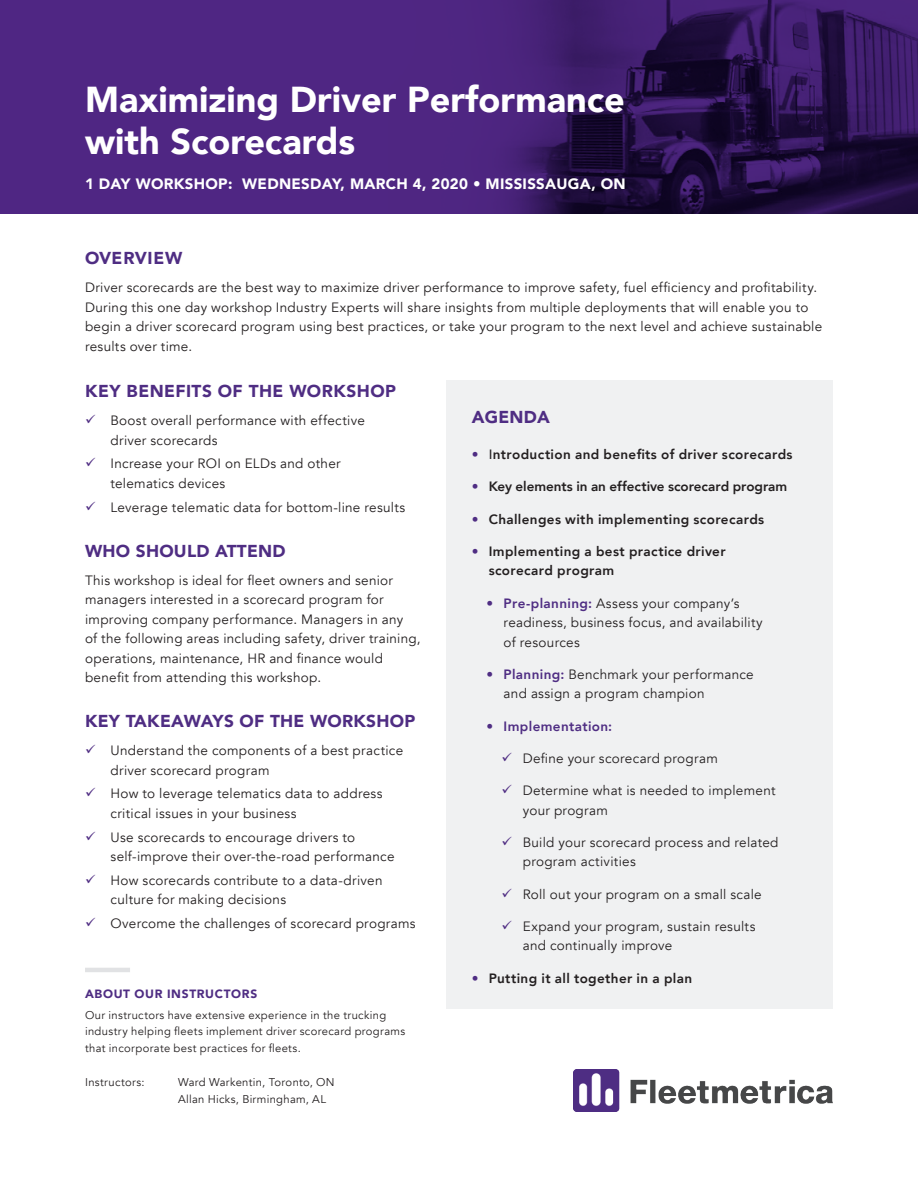
<style>
.page{position:relative;width:918px;height:1188px;background:#fff}
.page>*{position:absolute;margin:0;border:0;box-sizing:border-box;transform-origin:0 0}
.t1{font:900 36px/42px "Avenir";color:#fff}
.t2{font:900 17.25px "Avenir";letter-spacing:.015em;color:#4f2d83}
.t3{font:900 15px "Avenir";letter-spacing:.02em;color:#fff}
.Body_copy{font:13.5px/19.5px "Avenir";letter-spacing:.02em;color:#231f20}
.t4{font:800 13.5px/19.5px "Avenir";letter-spacing:.025em;color:#231f20}
.t5{font:800 13.5px "Avenir";letter-spacing:-.005em;color:#231f20}
.t6{font:800 13.5px "Avenir";letter-spacing:.025em;color:#4f2d83}
.t7{font:900 12px "Avenir";letter-spacing:.055em;color:#4f2d83}
.Body_copy-2{font:11.25px/16.5px "Avenir";letter-spacing:.03em;color:#231f20}
.s1{font-weight:500;color:#4f2d83}
.s2{font-weight:500}
.s3{color:#4f2d83}
.s4{font-weight:800;color:#4f2d83}
</style>
<div class="page">
<img style="left:0;top:0;width:918px;height:213px">
<div style="left:446px;top:380px;width:387px;height:628px;background:#f0f1f2"></div>
<hr style="left:85px;top:968px;width:45px;height:4px;background:#e1e2e4">
<img style="left:574px;top:1070px;width:259px;height:42px">
<h3 class="t1" style="left:85px;top:78px;width:541px">Maximizing Driver Performance with Scorecards</h3>
<h3 class="t3" style="left:85px;top:171px;width:542px">1 DAY WORKSHOP: WEDNESDAY, MARCH 4, 2020 • MISSISSAUGA, ON</h3>
<h1 class="t2" style="left:85px;top:243px;width:99px">OVERVIEW</h1>
<p class="Body_copy" style="left:85px;top:278px;width:739px">Driver scorecards are the best way to maximize driver performance to improve safety, fuel efficiency and profitability.<br>During this one day workshop Industry Experts will share insights from multiple deployments that will enable you to begin a driver scorecard program using best practices, or take your program to the next level and achieve sustainable results over time.</p>
<h1 class="t2" style="left:85px;top:376px;width:313px">KEY BENEFITS OF THE WORKSHOP</h1>
<p class="Body_copy" style="left:111px;top:411px;width:256px">Boost overall performance with effective driver scorecards</p>
<p class="Body_copy" style="left:111px;top:454px;width:232px">Increase your ROI on ELDs and other telematics devices</p>
<p class="Body_copy" style="left:111px;top:497px;width:296px">Leverage telematic data for bottom-line results</p>
<h1 class="t2" style="left:85px;top:536px;width:202px">WHO SHOULD ATTEND</h1>
<p class="Body_copy" style="left:85px;top:570px;width:337px">This workshop is ideal for fleet owners and senior managers interested in a scorecard program for improving company performance. Managers in any<br>of the following areas including safety, driver training, operations, maintenance, HR and finance would benefit from attending this workshop.</p>
<h1 class="t2" style="left:85px;top:706px;width:332px">KEY TAKEAWAYS OF THE WORKSHOP</h1>
<p class="Body_copy" style="left:111px;top:741px;width:294px">Understand the components of a best practice driver scorecard program</p>
<p class="Body_copy" style="left:111px;top:784px;width:274px">How to leverage telematics data to address critical issues in your business</p>
<p class="Body_copy" style="left:111px;top:828px;width:285px">Use scorecards to encourage drivers to self-improve their over-the-road performance</p>
<p class="Body_copy" style="left:111px;top:871px;width:274px">How scorecards contribute to a data-driven culture for making decisions</p>
<p class="Body_copy" style="left:111px;top:914px;width:307px">Overcome the challenges of scorecard programs</p>
<h1 class="t2" style="left:472px;top:402px;width:80px">AGENDA</h1>
<p class="t4" style="left:472px;top:445px;width:322px"><span class="s1">•</span> <span class="s2">I</span>ntroduction and benefits of driver scorecards</p>
<p class="t5" style="left:472px;top:476px;width:317px"><span class="s3">•</span> Key elements in an effective scorecard program</p>
<p class="t4" style="left:472px;top:509px;width:294px"><span class="s3">•</span> Challenges with implementing scorecards</p>
<p class="t4" style="left:489px;top:541px;width:238px;text-indent:-17px"><span class="s3">•</span> Implementing a best practice driver scorecard program</p>
<p class="Body_copy" style="left:504px;top:594px;width:261px;text-indent:-17px"><span class="s4">• Pre-planning:</span> Assess your company’s readiness, business focus, and availability of resources</p>
<p class="Body_copy" style="left:504px;top:665px;width:252px;text-indent:-17px"><span class="s4">• Planning:</span> Benchmark your performance and assign a program champion</p>
<p class="t6" style="left:487px;top:715px;width:127px">• Implementation:</p>
<p class="Body_copy" style="left:523px;top:749px;width:197px">Define your scorecard program</p>
<p class="Body_copy" style="left:523px;top:781px;width:254px">Determine what is needed to implement your program</p>
<p class="Body_copy" style="left:523px;top:833px;width:257px">Build your scorecard process and related program activities</p>
<p class="Body_copy" style="left:523px;top:885px;width:240px">Roll out your program on a small scale</p>
<p class="Body_copy" style="left:523px;top:917px;width:234px">Expand your program, sustain results and continually improve</p>
<p class="t4" style="left:472px;top:968px;width:222px"><span class="s3">•</span> Putting it all together in a plan</p>
<h1 class="t7" style="left:85px;top:984px;width:174px">ABOUT OUR INSTRUCTORS</h1>
<p class="Body_copy-2" style="left:85px;top:1007px;width:322px">Our instructors have extensive experience in the trucking industry helping fleets implement driver scorecard programs that incorporate best practices for fleets.</p>
<p class="Body_copy-2" style="left:85px;top:1075px;width:61px">Instructors:</p>
<p class="Body_copy-2" style="left:178px;top:1075px;width:158px">Ward Warkentin, Toronto, ON<br>Allan Hicks, Birmingham, AL</p>
</div>
